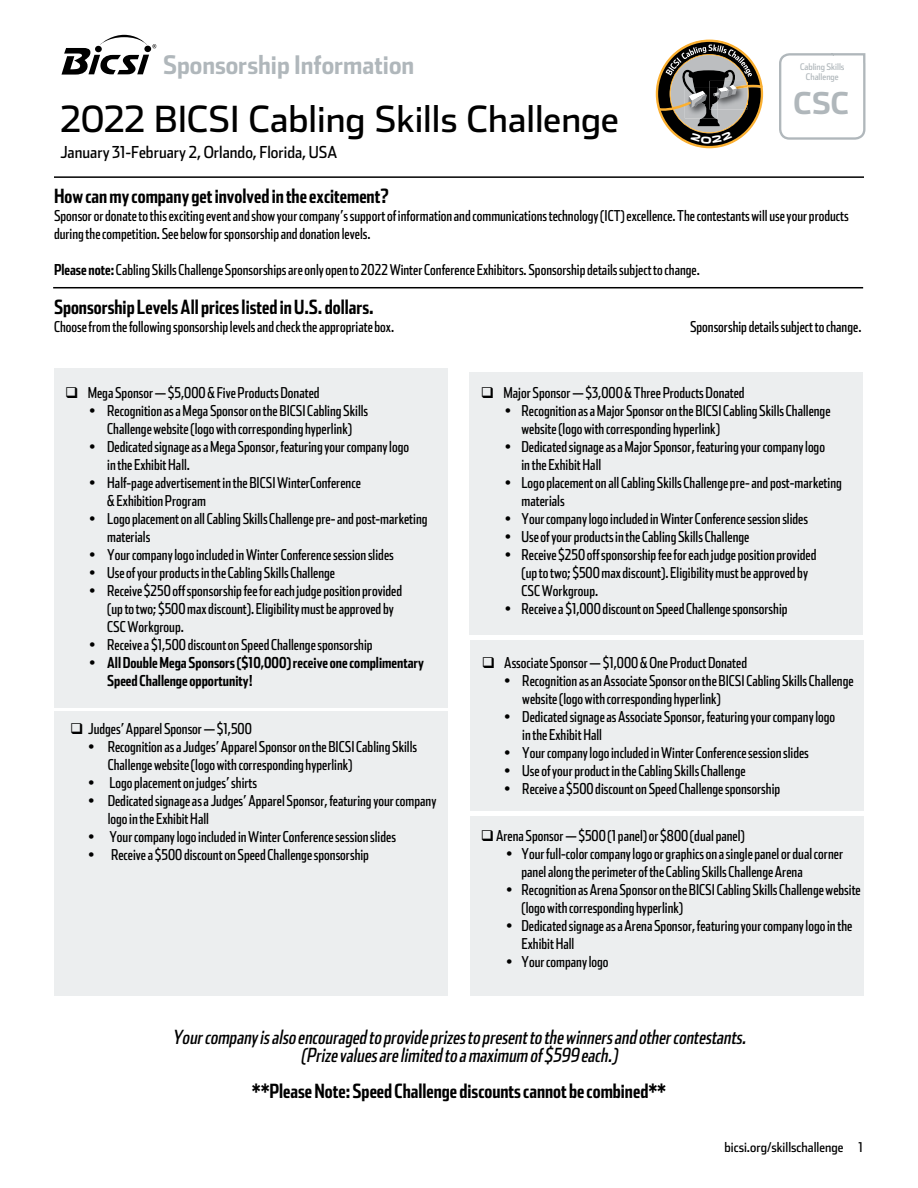
<style>
.page{position:relative;width:918px;height:1188px;background:#fff}
.page>*{position:absolute;margin:0;border:0;box-sizing:border-box;transform-origin:0 0}
.t1{font:36px "Stainless";color:#000}
.t2{font:700 30px "Stainless";color:#b0b7bb}
.t3{font:700 25.5px "Stainless Cond";color:#b0b7bb}
.t4{font:700 19.5px "Stainless Comp";color:#000}
.t5{font:italic 19.5px/18px "Stainless Comp";color:#000;text-align:center}
.t6{font:16.5px "Stainless Cond";color:#000}
.t7{font:15px/18px "Stainless Comp";color:#000}
.t8{font:700 15px/18px "Stainless Comp";color:#000}
.t9{font:13.5px "Stainless Cond";color:#000}
.t10{font:9.15px/10.9px "Stainless Cond";color:#b0b7bb;text-align:center}
.s1{font-weight:700}
.s2{font-family:"Century Gothic"}
.s3{font-family:"Century Gothic";font-weight:400}
</style>
<div class="page">
<div style="left:471px;top:816px;width:393px;height:180px;background:#eceeef"></div>
<hr style="left:54px;top:176px;width:810px;height:2px;background:#000">
<svg style="left:62px;top:35px;width:94px;height:40px"></svg>
<hr style="left:53px;top:287px;width:810px;height:1px;background:#000">
<div style="left:54px;top:368px;width:393px;height:339px;background:#eceeef"></div>
<div style="left:470px;top:373px;width:393px;height:262px;background:#eceeef"></div>
<div style="left:54px;top:711px;width:393px;height:285px;background:#eceeef"></div>
<div style="left:470px;top:640px;width:394px;height:171px;background:#eceeef"></div>
<svg style="left:779px;top:53px;width:87px;height:87px"></svg>
<svg style="left:656px;top:40px;width:107px;height:108px"></svg>
<h3 class="t3" style="left:163px;top:49px;width:253px">Sponsorship Information</h3>
<h1 class="t1" style="left:60px;top:97px;width:560px">2022 BICSI Cabling Skills Challenge</h1>
<p class="t6" style="left:60px;top:142px;width:278px">January 31-February 2, Orlando, Florida, USA</p>
<h3 class="t4" style="left:54px;top:184px;width:336px">How can my company get involved in the excitement?</h3>
<p class="t7" style="left:54px;top:206px;width:796px">Sponsor or donate to this exciting event and show your company’s support of information and communications technology (ICT) excellence. The contestants will use your products during the competition. See below for sponsorship and donation levels.</p>
<p class="t7" style="left:54px;top:260px;width:647px"><span class="s1">Please note:</span> Cabling Skills Challenge Sponsorships are only open to 2022 Winter Conference Exhibitors. Sponsorship details subject to change.</p>
<h3 class="t4" style="left:54px;top:295px;width:321px">Sponsorship Levels All prices listed in U.S. dollars.</h3>
<p class="t7" style="left:54px;top:317px;width:342px">Choose from the following sponsorship levels and check the appropriate box.</p>
<p class="t7" style="left:690px;top:317px;width:173px">Sponsorship details subject to change.</p>
<p class="t10" style="left:800px;top:61px;width:46px">Cabling Skills<br>Challenge</p>
<h2 class="t2" style="left:794px;top:84px;width:57px">CSC</h2>
<p class="t7" style="left:65px;top:384px;width:256px">❑ Mega Sponsor — $5,000 &amp; Five Products Donated</p>
<p class="t7" style="left:88px;top:402px;width:282px;text-align:center"><span class="s2">•</span> Recognition as a Mega Sponsor on the BICSI Cabling Skills<br>Challenge website (logo with corresponding hyperlink)</p>
<p class="t7" style="left:107px;top:438px;width:303px;text-indent:-20px"><span class="s2">•</span> Dedicated signage as a Mega Sponsor, featuring your company logo in the Exhibit Hall.</p>
<p class="t7" style="left:107px;top:474px;width:255px;text-indent:-20px"><span class="s2">•</span> Half-page advertisement in the BICSI WinterConference &amp; Exhibition Program</p>
<p class="t7" style="left:107px;top:510px;width:322px;text-indent:-20px"><span class="s2">•</span> Logo placement on all Cabling Skills Challenge pre- and post-marketing materials</p>
<p class="t7" style="left:88px;top:546px;width:308px"><span class="s2">•</span> Your company logo included in Winter Conference session slides</p>
<p class="t7" style="left:88px;top:564px;width:249px"><span class="s2">•</span> Use of your products in the Cabling Skills Challenge</p>
<p class="t7" style="left:107px;top:582px;width:297px;text-indent:-20px"><span class="s2">•</span> Receive $250 off sponsorship fee for each judge position provided (up to two; $500 max discount). Eligibility must be approved by<br>CSC Workgroup.</p>
<p class="t7" style="left:88px;top:636px;width:286px"><span class="s2">•</span> Receive a $1,500 discount on Speed Challenge sponsorship</p>
<p class="t8" style="left:107px;top:654px;width:318px;text-indent:-20px"><span class="s3">•</span> All Double Mega Sponsors ($10,000) receive one complimentary<br>Speed Challenge opportunity!</p>
<p class="t7" style="left:70px;top:719px;width:183px">❑ Judges’ Apparel Sponsor — $1,500</p>
<p class="t7" style="left:108px;top:737px;width:311px;text-indent:-21px"><span class="s2">•</span> Recognition as a Judges’ Apparel Sponsor on the BICSI Cabling Skills<br>Challenge website (logo with corresponding hyperlink)</p>
<p class="t7" style="left:87px;top:773px;width:172px"><span class="s2">•</span> Logo placement on judges’ shirts</p>
<p class="t7" style="left:108px;top:791px;width:330px;text-indent:-21px"><span class="s2">•</span> Dedicated signage as a Judges’ Apparel Sponsor, featuring your company logo in the Exhibit Hall</p>
<p class="t7" style="left:87px;top:827px;width:311px"><span class="s2">•</span> Your company logo included in Winter Conference session slides</p>
<p class="t7" style="left:87px;top:845px;width:284px"><span class="s2">•</span> Receive a $500 discount on Speed Challenge sponsorship</p>
<p class="t7" style="left:481px;top:384px;width:265px">❑ Major Sponsor — $3,000 &amp; Three Products Donated</p>
<p class="t7" style="left:521px;top:402px;width:311px;text-indent:-18px"><span class="s2">•</span> Recognition as a Major Sponsor on the BICSI Cabling Skills Challenge website (logo with corresponding hyperlink)</p>
<p class="t7" style="left:521px;top:438px;width:305px;text-indent:-18px"><span class="s2">•</span> Dedicated signage as a Major Sponsor, featuring your company logo in the Exhibit Hall</p>
<p class="t7" style="left:521px;top:474px;width:322px;text-indent:-18px"><span class="s2">•</span> Logo placement on all Cabling Skills Challenge pre- and post-marketing materials</p>
<p class="t7" style="left:503px;top:510px;width:306px"><span class="s2">•</span> Your company logo included in Winter Conference session slides</p>
<p class="t7" style="left:503px;top:528px;width:247px"><span class="s2">•</span> Use of your products in the Cabling Skills Challenge</p>
<p class="t7" style="left:521px;top:546px;width:297px;text-indent:-18px"><span class="s2">•</span> Receive $250 off sponsorship fee for each judge position provided (up to two; $500 max discount). Eligibility must be approved by<br>CSC Workgroup.</p>
<p class="t7" style="left:503px;top:600px;width:286px"><span class="s2">•</span> Receive a $1,000 discount on Speed Challenge sponsorship</p>
<p class="t7" style="left:482px;top:653px;width:267px">❑ Associate Sponsor — $1,000 &amp; One Product Donated</p>
<p class="t7" style="left:522px;top:671px;width:333px;text-indent:-20px"><span class="s2">•</span> Recognition as an Associate Sponsor on the BICSI Cabling Skills Challenge website (logo with corresponding hyperlink)</p>
<p class="t7" style="left:522px;top:707px;width:314px;text-indent:-20px"><span class="s2">•</span> Dedicated signage as Associate Sponsor, featuring your company logo in the Exhibit Hall</p>
<p class="t7" style="left:503px;top:743px;width:308px"><span class="s2">•</span> Your company logo included in Winter Conference session slides</p>
<p class="t7" style="left:503px;top:761px;width:244px"><span class="s2">•</span> Use of your product in the Cabling Skills Challenge</p>
<p class="t7" style="left:503px;top:779px;width:279px"><span class="s2">•</span> Receive a $500 discount on Speed Challenge sponsorship</p>
<p class="t7" style="left:481px;top:827px;width:265px">❑ Arena Sponsor — $500 (1 panel) or $800 (dual panel)</p>
<p class="t7" style="left:521px;top:845px;width:323px;text-indent:-16px"><span class="s2">•</span> Your full-color company logo or graphics on a single panel or dual corner panel along the perimeter of the Cabling Skills Challenge Arena</p>
<p class="t7" style="left:521px;top:881px;width:341px;text-indent:-16px"><span class="s2">•</span> Recognition as Arena Sponsor on the BICSI Cabling Skills Challenge website (logo with corresponding hyperlink)</p>
<p class="t7" style="left:521px;top:917px;width:332px;text-indent:-16px"><span class="s2">•</span> Dedicated signage as a Arena Sponsor, featuring your company logo in the<br>Exhibit Hall</p>
<p class="t7" style="left:505px;top:953px;width:105px"><span class="s2">•</span> Your company logo</p>
<h3 class="t5" style="left:172px;top:1027px;width:579px">Yourcompanyisalso encouraged to provideprizesto presentto thewinnersand othercontestants. (Prizevaluesarelimited to amaximum of$599 each.)</h3>
<h3 class="t4" style="left:252px;top:1079px;width:416px">**Please Note: Speed Challenge discounts cannot be combined**</h3>
<p class="t9" style="left:725px;top:1139px;width:140px">bicsi.org/skillschallenge 1</p>
</div>
